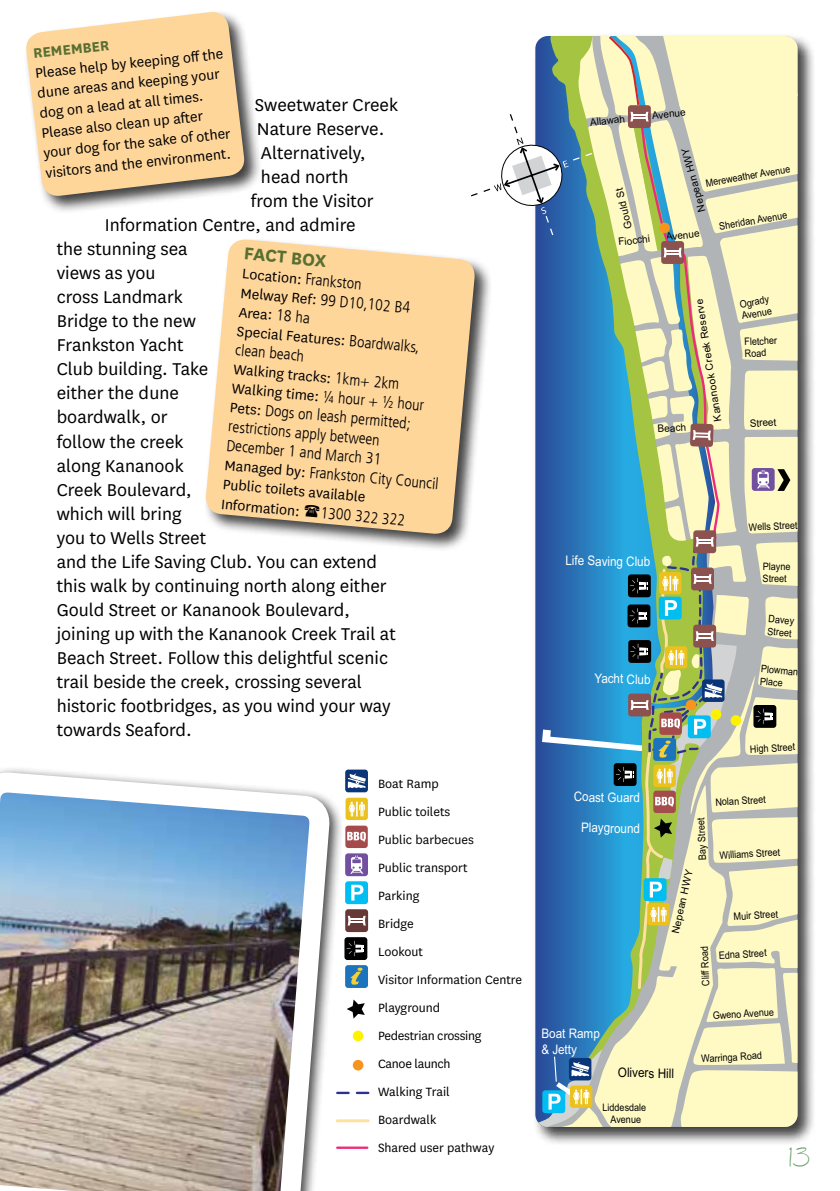
<style>
.page{position:relative;width:840px;height:1191px;background:#fff}
.page>*{position:absolute;margin:0;border:0;box-sizing:border-box;transform-origin:0 0}
.t1{font:36px "Architext";color:#6ba06d}
.t2{font:20px "National";color:#000}
.t3{font:700 20px "National";color:#586f31}
.t4{font:16px/20px "National";color:#000}
.t5{font:300 condensed 16px/19.2px "Frutiger LT";color:#000}
.t6{font:700 16px "National";color:#586f31}
.t7{font:14px/28px "National";color:#000}
.t8{font:13.2px/16px "Arial";letter-spacing:-.01em;color:#fff;scale:.88 1}
.t9{font:13.2px "Arial";color:#000;scale:.89 1}
.t10{font:10.2px/12.4px "Arial";color:#000;scale:.88 1}
.t11{font:10.2px "Arial";color:#000}
.s1{font-family:"Frutiger LT";font-weight:300;font-stretch:condensed}
.s2{font-family:"National";font-weight:400;font-stretch:normal}
</style>
<div class="page">
<img style="left:0;top:768px;width:341px;height:423px">
<div style="left:24px;top:9px;width:239px;height:206px;background:#000;opacity:.75"></div>
<svg style="left:24px;top:10px;width:222px;height:188px;background:#f4d3a3"></svg>
<div style="left:203px;top:237px;width:290px;height:315px;background:#000;opacity:.75"></div>
<svg style="left:204px;top:238px;width:265px;height:297px;background:#f8d5a1"></svg>
<div style="left:345px;top:769px;width:23px;height:23px;background:#0c3579;border-radius:3px"></div>
<svg style="left:347px;top:773px;width:19px;height:15px"></svg>
<div style="left:345px;top:825px;width:22px;height:23px;background:#a64b4b;border-radius:3px"></div>
<svg style="left:347px;top:831px;width:18px;height:10px"></svg>
<svg style="left:337px;top:1091px;width:31px;height:3px"></svg>
<hr style="left:337px;top:1119px;width:31px;height:3px;background:#ffe19f">
<div style="left:345px;top:881px;width:23px;height:23px;background:#00bdf2;border-radius:3px"></div>
<svg style="left:351px;top:884px;width:12px;height:16px"></svg>
<div style="left:345px;top:853px;width:23px;height:23px;background:#734fa0;border-radius:3px"></div>
<svg style="left:351px;top:855px;width:12px;height:18px"></svg>
<div style="left:352px;top:1030px;width:11px;height:11px;background:#fff200;border-radius:50%"></div>
<div style="left:345px;top:909px;width:23px;height:23px;background:#663937;border-radius:3px"></div>
<svg style="left:347px;top:916px;width:18px;height:9px"></svg>
<svg style="left:352px;top:1059px;width:11px;height:11px"></svg>
<svg style="left:347px;top:999px;width:17px;height:19px"></svg>
<div style="left:345px;top:965px;width:23px;height:23px;background:#1c75bc;border-radius:3px"></div>
<svg style="left:350px;top:967px;width:12px;height:17px"></svg>
<hr style="left:337px;top:1146px;width:30px;height:2px;background:#ee2a7b">
<div style="left:532px;top:33px;width:283px;height:1112px;background:#000;opacity:.75"></div>
<div style="left:344px;top:937px;width:23px;height:23px;background:#000;border-radius:3px"></div>
<svg style="left:346px;top:941px;width:18px;height:15px"></svg>
<div style="left:345px;top:797px;width:23px;height:23px;background:#ebc21d;border-radius:3px"></div>
<svg style="left:348px;top:801px;width:16px;height:15px"></svg>
<svg style="left:304px;top:504px;width:16px;height:14px"></svg>
<svg style="left:469px;top:35px;width:328px;height:1092px"></svg>
<p class="t6" style="left:32px;top:42px;width:78px;rotate:-6deg">REMEMBER</p>
<p class="t4" style="left:34px;top:63px;width:190px;rotate:-6deg">Please help by keeping off the dune areas and keeping your dog on a lead at all times.<br>Please also clean up after your dog for the sake of other visitors and the environment.</p>
<p class="t2" style="left:255px;top:92px;width:145px">Sweetwater Creek</p>
<p class="t2" style="left:257px;top:116px;width:129px">Nature Reserve.</p>
<p class="t2" style="left:261px;top:140px;width:106px">Alternatively,</p>
<p class="t2" style="left:261px;top:164px;width:89px">head north</p>
<p class="t2" style="left:251px;top:188px;width:124px">from the Visitor</p>
<p class="t2" style="left:105px;top:212px;width:252px">Information Centre, and admire</p>
<p class="t2" style="left:57px;top:236px;width:132px">the stunning sea</p>
<p class="t2" style="left:57px;top:260px;width:100px">views as you</p>
<p class="t2" style="left:57px;top:284px;width:128px">cross Landmark</p>
<p class="t2" style="left:57px;top:308px;width:141px">Bridge to the new</p>
<p class="t2" style="left:57px;top:332px;width:128px">Frankston Yacht</p>
<p class="t2" style="left:57px;top:356px;width:153px">Club building. Take</p>
<p class="t2" style="left:57px;top:380px;width:124px">either the dune</p>
<p class="t2" style="left:57px;top:404px;width:112px">boardwalk, or</p>
<p class="t2" style="left:57px;top:428px;width:128px">follow the creek</p>
<p class="t2" style="left:57px;top:452px;width:128px">along Kananook</p>
<p class="t2" style="left:57px;top:476px;width:136px">Creek Boulevard,</p>
<p class="t2" style="left:57px;top:500px;width:126px">which will bring</p>
<p class="t2" style="left:57px;top:524px;width:151px">you to Wells Street</p>
<p class="t2" style="left:57px;top:548px;width:321px">and the Life Saving Club. You can extend</p>
<p class="t2" style="left:57px;top:572px;width:331px">this walk by continuing north along either</p>
<p class="t2" style="left:57px;top:596px;width:295px">Gould Street or Kananook Boulevard,</p>
<p class="t2" style="left:57px;top:620px;width:340px">joining up with the Kananook Creek Trail at</p>
<p class="t2" style="left:57px;top:644px;width:333px">Beach Street. Follow this delightful scenic</p>
<p class="t2" style="left:57px;top:668px;width:306px">trail beside the creek, crossing several</p>
<p class="t2" style="left:57px;top:692px;width:335px">historic footbridges, as you wind your way</p>
<p class="t2" style="left:57px;top:716px;width:136px">towards Seaford.</p>
<p class="t3" style="left:245px;top:239px;width:84px;rotate:5deg">FACT BOX</p>
<p class="t4" style="left:243px;top:263px;width:121px;rotate:5deg">Location: <span class="s1">Frankston</span></p>
<p class="t5" style="left:241px;top:283px;width:172px;rotate:5deg"><span class="s2">Melway Ref:</span> 99 D10,102 B4</p>
<p class="t4" style="left:239px;top:301px;width:184px;line-height:19.4px;rotate:5deg">Area: <span class="s1">18 ha<br></span>Special Features: <span class="s1">Boardwalks,</span></p>
<p class="t5" style="left:236px;top:340px;width:71px;rotate:5deg">clean beach</p>
<p class="t4" style="left:234px;top:359px;width:194px;line-height:19.2px;rotate:5deg">Walking tracks: <span class="s1">1km+ 2km<br></span>Walking time: <span class="s1">¼ hour + ½ hour</span></p>
<p class="t5" style="left:230px;top:398px;width:216px;rotate:5deg"><span class="s2">Pets:</span> Dogs on leash permitted; restrictions apply between<br>December 1 and March 31<br><span class="s2">Managed by:</span> Frankston City Council</p>
<p class="t4" style="left:224px;top:474px;width:144px;rotate:5deg">Public toilets available<br>Information:</p>
<p class="t5" style="left:321px;top:503px;width:86px;rotate:5deg">1300 322 322</p>
<p class="t7" style="left:378px;top:769px;width:145px">Boat Ramp<br>Public toilets<br>Public barbecues<br>Public transport<br>Parking<br>Bridge<br>Lookout<br>Visitor Information Centre<br>Playground<br>Pedestrian crossing<br>Canoe launch<br>Walking Trail<br>Boardwalk<br>Shared user pathway</p>
<p class="t11" style="left:589px;top:115px;width:36px;rotate:-6deg">Allawah</p>
<p class="t11" style="left:651px;top:109px;width:35px;rotate:-6deg">Avenue</p>
<p class="t11" style="left:695px;top:213px;width:67px;rotate:-105deg">Nepean HWY</p>
<p class="t10" style="left:704px;top:177px;width:99px;rotate:-10deg">Mereweather Avenue</p>
<p class="t11" style="left:622px;top:230px;width:43px;rotate:-104deg">G ould St</p>
<p class="t10" style="left:717px;top:220px;width:80px;rotate:-10deg">Sheridan Avenue</p>
<p class="t11" style="left:617px;top:235px;width:33px;rotate:-6deg">Fiocchi</p>
<p class="t11" style="left:665px;top:230px;width:35px;rotate:-6deg">Avenue</p>
<p class="t11" style="left:657px;top:422px;width:30px;rotate:-3deg">Beach</p>
<p class="t11" style="left:711px;top:422px;width:125px;rotate:-99deg">K ananook C reek Reserve</p>
<p class="t10" style="left:738px;top:298px;width:36px;line-height:11.8px;rotate:-10deg">Ogrady<br>Avenue</p>
<p class="t10" style="left:743px;top:336px;width:39px;line-height:11.8px;rotate:-2deg">Fletcher<br>Road</p>
<p class="t11" style="left:749px;top:417px;width:28px;rotate:-3deg">Street</p>
<p class="t8" style="left:565px;top:553px;width:98px">Life Saving Club</p>
<p class="t8" style="left:594px;top:670px;width:65px;rotate:1deg">Yacht Club</p>
<p class="t10" style="left:748px;top:521px;width:57px;rotate:-2deg">Wells Street</p>
<p class="t10" style="left:762px;top:560px;width:33px;rotate:1deg">Playne<br>Street</p>
<p class="t10" style="left:768px;top:613px;width:31px;rotate:5deg">Davey<br>Street</p>
<p class="t10" style="left:761px;top:662px;width:44px;rotate:5deg">Plowm an<br>Place</p>
<p class="t8" style="left:573px;top:788px;width:77px;rotate:1deg">Coast G uard</p>
<p class="t8" style="left:581px;top:819px;width:68px;rotate:1deg">Playground</p>
<p class="t8" style="left:541px;top:1025px;width:68px;rotate:1deg">Boat Ram p &amp; Jetty</p>
<p class="t10" style="left:749px;top:743px;width:53px;rotate:-3deg">High Street</p>
<p class="t10" style="left:695px;top:860px;width:50px;rotate:-92deg">Bay Street</p>
<p class="t10" style="left:714px;top:796px;width:59px;rotate:-3deg">Nolan Street</p>
<p class="t10" style="left:719px;top:849px;width:70px;rotate:-3deg">William s Street</p>
<p class="t11" style="left:673px;top:907px;width:34px;rotate:-77deg">an HW</p>
<p class="t11" style="left:668px;top:932px;width:27px;rotate:-78deg">Nepe</p>
<p class="t10" style="left:699px;top:986px;width:46px;rotate:-92deg">CliffRoad</p>
<p class="t10" style="left:733px;top:910px;width:52px;rotate:-3deg">Muir Street</p>
<p class="t10" style="left:718px;top:949px;width:56px;rotate:-3deg">Edna Street</p>
<p class="t10" style="left:712px;top:1009px;width:71px;rotate:-3deg">G weno Avenue</p>
<p class="t10" style="left:700px;top:1052px;width:70px;rotate:-3deg">Warringa Road</p>
<p class="t9" style="left:617px;top:1063px;width:64px;rotate:1deg">Olivers Hill</p>
<p class="t10" style="left:602px;top:1101px;width:51px;text-align:center;rotate:-1deg">Liddesdale<br>Avenue</p>
<h1 class="t1" style="left:787px;top:1140px;width:21px">13</h1>
</div>
